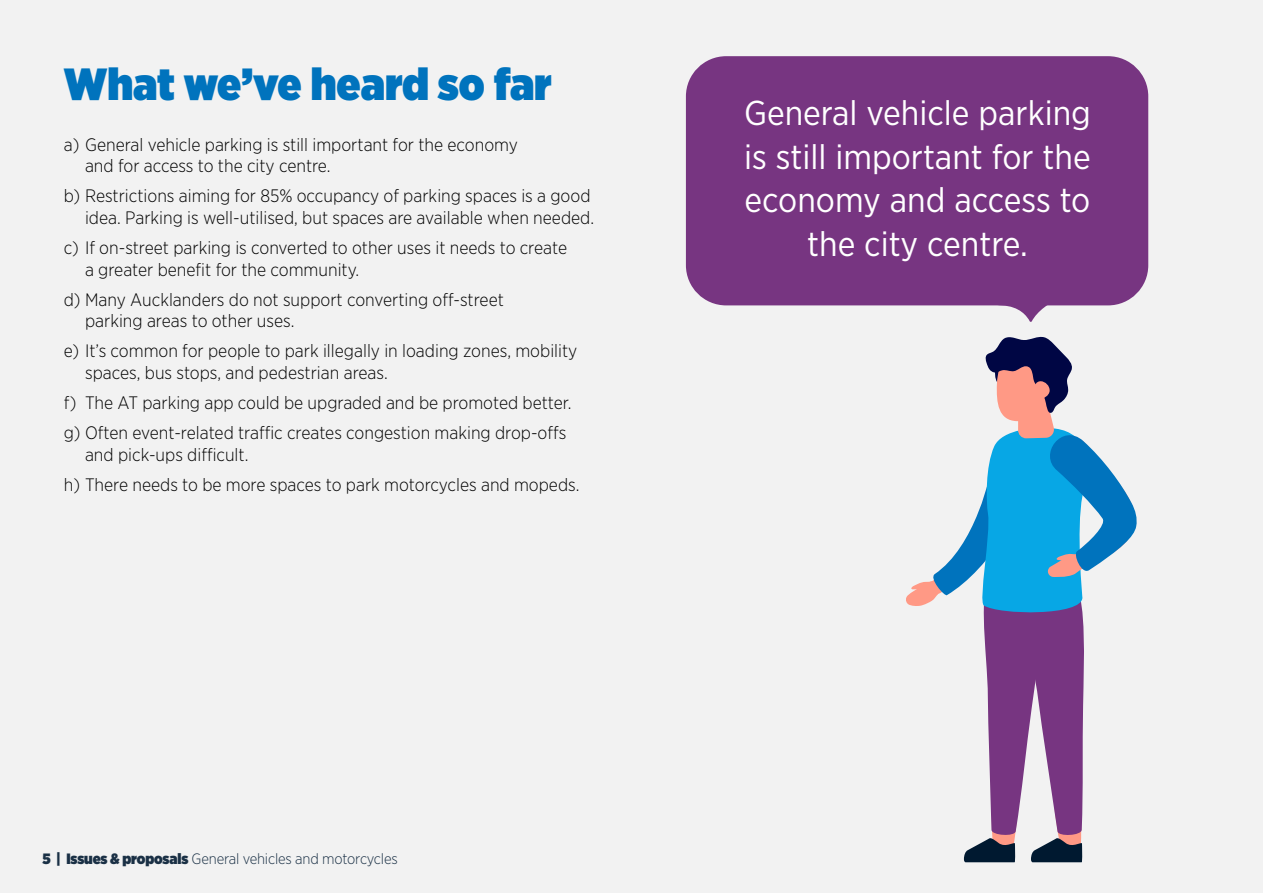
<style>
.page{position:relative;width:1263px;height:893px;background:#f2f2f2}
.page>*{position:absolute;margin:0;border:0;box-sizing:border-box;transform-origin:0 0}
.t1{font:900 45px "Gotham Narrow";color:#0073bd}
.t2{font:34.5px/43.5px "Gotham Narrow";color:#fff;text-align:center}
.t3{font:300 18px/21.6px "Gotham Narrow";color:#000}
.t4{font:300 15px "Gotham Narrow";letter-spacing:-.01em;color:#1a3045}
.s1{font-weight:900}
</style>
<div class="page">
<svg style="left:906px;top:336px;width:231px;height:526px"></svg>
<svg style="left:942px;top:305px;width:153px;height:17px"></svg>
<div style="left:686px;top:56px;width:462px;height:249px;background:#773581;border-radius:40px"></div>
<h1 class="t1" style="left:64px;top:53px;width:489px">What we’ve heard so far</h1>
<p class="t3" style="left:85px;top:133px;width:434px;text-indent:-21px">a) General vehicle parking is still important for the economy and for access to the city centre.</p>
<p class="t3" style="left:64px;top:185px;width:532px;text-align:right">b) Restrictions aiming for 85% occupancy of parking spaces is a good idea. Parking is well-utilised, but spaces are available when needed.</p>
<p class="t3" style="left:85px;top:236px;width:483px;text-indent:-21px">c) If on-street parking is converted to other uses it needs to create a greater benefit for the community.</p>
<p class="t3" style="left:85px;top:288px;width:420px;text-indent:-21px">d) Many Aucklanders do not support converting off-street parking areas to other uses.</p>
<p class="t3" style="left:85px;top:340px;width:494px;text-indent:-21px">e) It’s common for people to park illegally in loading zones, mobility spaces, bus stops, and pedestrian areas.</p>
<p class="t3" style="left:64px;top:387px;width:509px;line-height:30.2px">f) The AT parking app could be upgraded and be promoted better. g) Often event-related traffic creates congestion making drop-offs</p>
<p class="t3" style="left:64px;top:439px;width:517px;line-height:30.2px;text-indent:21px">and pick-ups difficult.<br>h) There needs to be more spaces to park motorcycles and mopeds.</p>
<p class="t4" style="left:43px;top:849px;width:357px"><span class="s1">5 | Issues &amp; proposals</span> General vehicles and motorcycles</p>
<h2 class="t2" style="left:744px;top:91px;width:348px">General vehicle parking is still important for the economy and access to the city centre.</h2>
</div>
